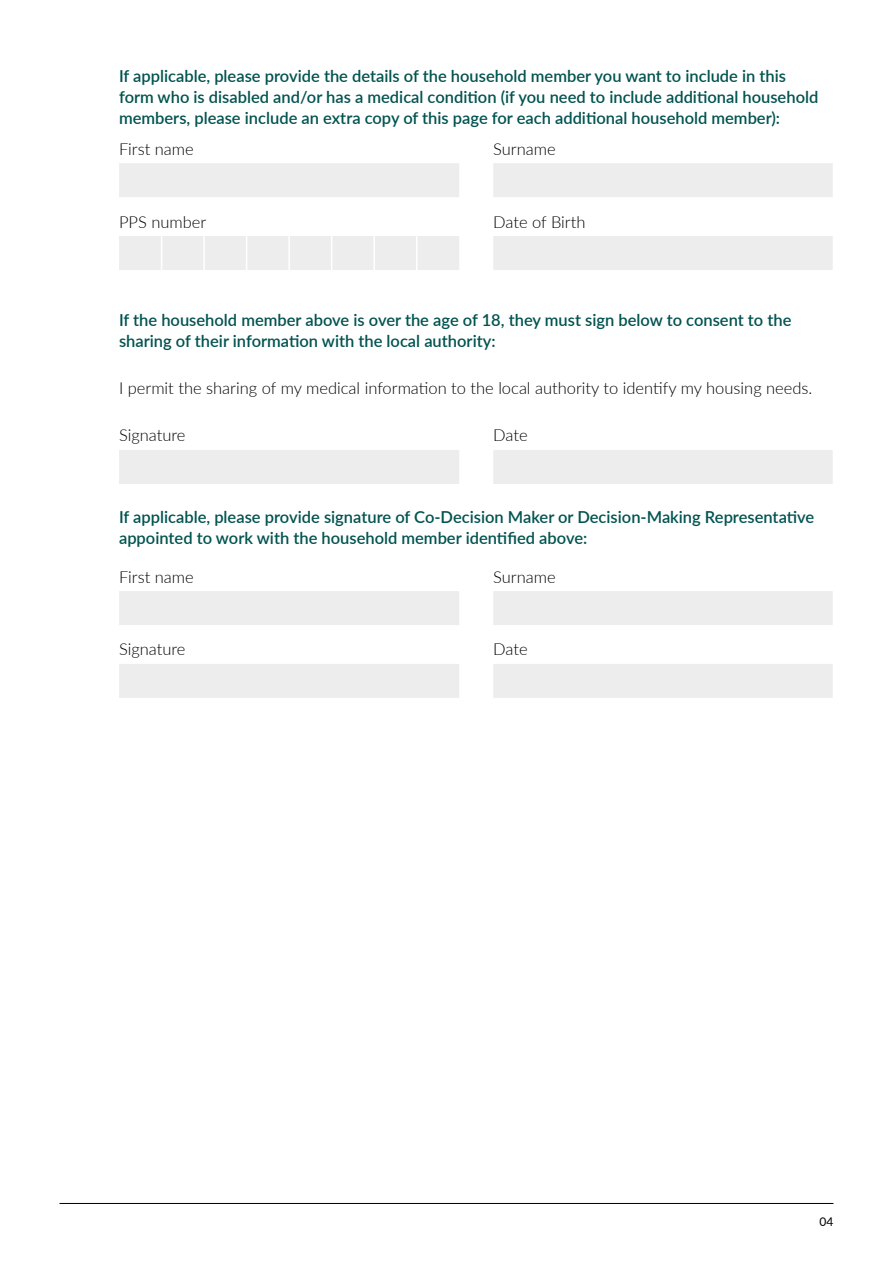
<style>
.page{position:relative;width:893px;height:1263px;background:#fff}
.page>*{position:absolute;margin:0;border:0;box-sizing:border-box;transform-origin:0 0}
.t1{font:600 16.5px/21px "Lato";color:#00534f}
.t2{font:300 16.5px "Lato";color:#000}
.t3{font:12px "Lato";color:#000}
</style>
<div class="page">
<hr style="left:60px;top:1203px;width:773px;height:1px;background:#000">
<svg style="left:119px;top:163px;width:714px;height:535px"></svg>
<hr style="left:161px;top:236px;width:1px;height:34px;background:#fff">
<hr style="left:203px;top:236px;width:2px;height:34px;background:#fff">
<hr style="left:246px;top:236px;width:1px;height:34px;background:#fff">
<hr style="left:288px;top:236px;width:2px;height:34px;background:#fff">
<hr style="left:331px;top:236px;width:1px;height:34px;background:#fff">
<hr style="left:373px;top:236px;width:2px;height:34px;background:#fff">
<hr style="left:416px;top:236px;width:1px;height:34px;background:#fff">
<p class="t1" style="left:119px;top:65px;width:701px">If applicable, please provide the details of the household member you want to include in this form who is disabled and/or has a medical condition (if you need to include additional household members, please include an extra copy of this page for each additional household member):</p>
<p class="t2" style="left:119px;top:137px;width:76px">First name</p>
<p class="t2" style="left:493px;top:137px;width:64px">Surname</p>
<p class="t2" style="left:119px;top:210px;width:89px">PPS number</p>
<p class="t2" style="left:493px;top:210px;width:94px">Date of Birth</p>
<p class="t1" style="left:119px;top:309px;width:674px">If the household member above is over the age of 18, they must sign below to consent to the sharing of their information with the local authority:</p>
<p class="t2" style="left:119px;top:377px;width:695px">I permit the sharing of my medical information to the local authority to identify my housing needs.</p>
<p class="t2" style="left:119px;top:424px;width:68px">Signature</p>
<p class="t2" style="left:493px;top:424px;width:36px">Date</p>
<p class="t1" style="left:119px;top:506px;width:697px">If applicable, please provide signature of Co-Decision Maker or Decision-Making Representative appointed to work with the household member identified above:</p>
<p class="t2" style="left:119px;top:565px;width:76px">First name</p>
<p class="t2" style="left:493px;top:565px;width:64px">Surname</p>
<p class="t2" style="left:119px;top:638px;width:68px">Signature</p>
<p class="t2" style="left:493px;top:638px;width:36px">Date</p>
<p class="t3" style="left:819px;top:1213px;width:15px">04</p>
</div>
